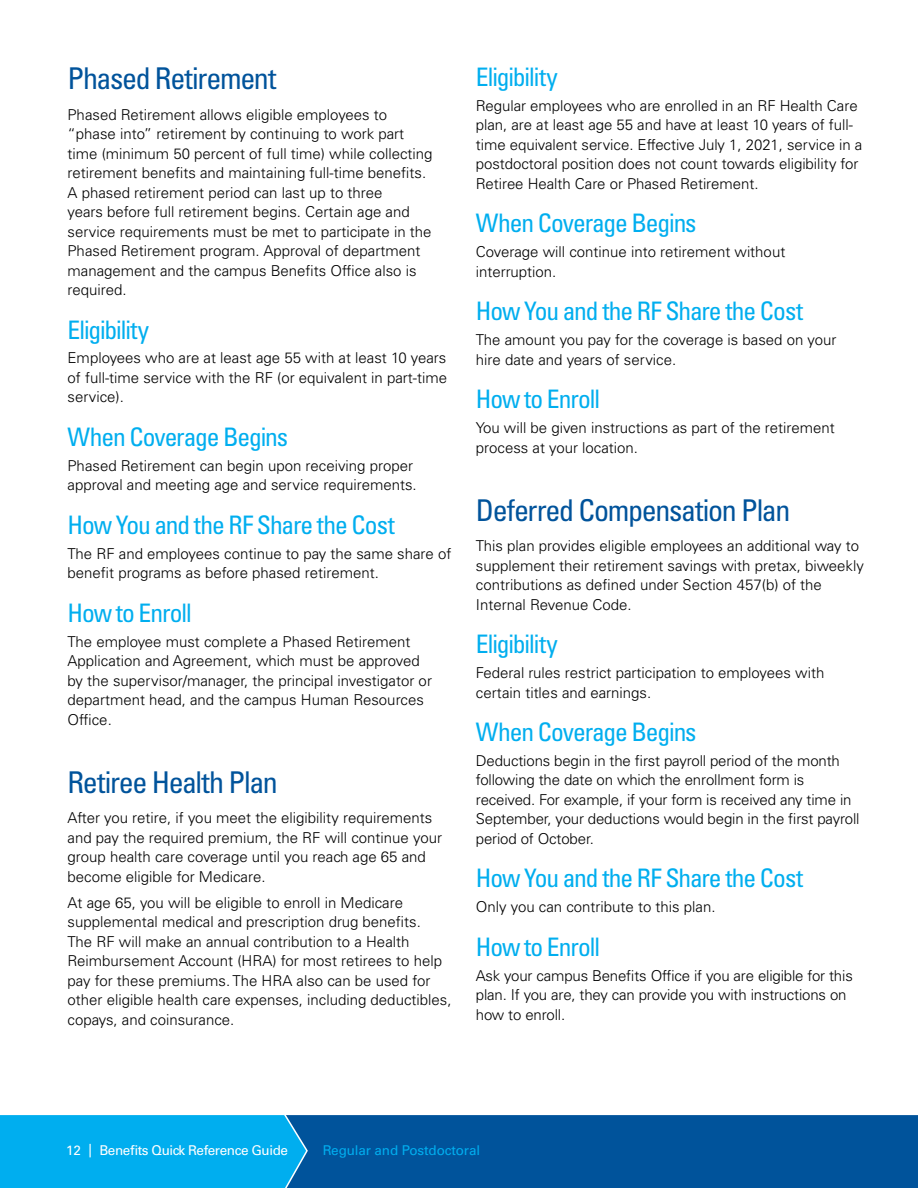
<style>
.page{position:relative;width:918px;height:1188px;background:#fff}
.page>*{position:absolute;margin:0;border:0;box-sizing:border-box;transform-origin:0 0}
.t1{font:condensed 30px "Univers LT Std";letter-spacing:-.045em;color:#00539b}
.t2{font:condensed 25.5px "Univers LT Std";letter-spacing:-.04em;color:#00aeef}
.t3{font:300 15px/19.5px "Univers LT Std";color:#000}
.t4{font:13.5px "Univers LT Std";letter-spacing:-.03em;color:#fff}
.t5{font:13.5px "Univers LT Std";letter-spacing:-.01em;color:#00aeef}
</style>
<div class="page">
<div style="left:309px;top:1115px;width:609px;height:73px;background:#00539b"></div>
<div style="left:0;top:1115px;width:309px;height:73px;background:#00aeef"></div>
<h1 class="t1" style="left:68px;top:60px;width:211px">Phased Retirement</h1>
<p class="t3" style="left:68px;top:104px;width:367px">Phased Retirement allows eligible employees to “phase into” retirement by continuing to work part time (minimum 50 percent of full time) while collecting retirement benefits and maintaining full-time benefits.<br>A phased retirement period can last up to three<br>years before full retirement begins. Certain age and service requirements must be met to participate in the Phased Retirement program. Approval of department management and the campus Benefits Office also is required.</p>
<h2 class="t2" style="left:68px;top:313px;width:83px">Eligibility</h2>
<p class="t3" style="left:68px;top:348px;width:381px;text-align:justify">Employees who are at least age 55 with at least 10 years of full-time service with the RF (or equivalent in part-time service).</p>
<h2 class="t2" style="left:68px;top:421px;width:222px">When Coverage Begins</h2>
<p class="t3" style="left:68px;top:456px;width:351px">Phased Retirement can begin upon receiving proper approval and meeting age and service requirements.</p>
<h2 class="t2" style="left:68px;top:509px;width:329px">How You and the RF Share the Cost</h2>
<p class="t3" style="left:68px;top:544px;width:385px">The RF and employees continue to pay the same share of benefit programs as before phased retirement.</p>
<h2 class="t2" style="left:68px;top:597px;width:126px">How to Enroll</h2>
<p class="t3" style="left:68px;top:632px;width:366px">The employee must complete a Phased Retirement Application and Agreement, which must be approved by the supervisor/manager, the principal investigator or department head, and the campus Human Resources Office.</p>
<h1 class="t1" style="left:68px;top:763px;width:212px">Retiree Health Plan</h1>
<p class="t3" style="left:68px;top:808px;width:376px">After you retire, if you meet the eligibility requirements and pay the required premium, the RF will continue your group health care coverage until you reach age 65 and become eligible for Medicare.</p>
<p class="t3" style="left:68px;top:893px;width:386px">At age 65, you will be eligible to enroll in Medicare supplemental medical and prescription drug benefits.<br>The RF will make an annual contribution to a Health Reimbursement Account (HRA) for most retirees to help pay for these premiums. The HRA also can be used for other eligible health care expenses, including deductibles, copays, and coinsurance.</p>
<h2 class="t2" style="left:476px;top:61px;width:83px">Eligibility</h2>
<p class="t3" style="left:476px;top:96px;width:388px">Regular employees who are enrolled in an RF Health Care plan, are at least age 55 and have at least 10 years of full&shy;time equivalent service. Effective July 1, 2021, service in a postdoctoral position does not count towards eligibility for Retiree Health Care or Phased Retirement.</p>
<h2 class="t2" style="left:476px;top:207px;width:222px">When Coverage Begins</h2>
<p class="t3" style="left:476px;top:242px;width:311px">Coverage will continue into retirement without interruption.</p>
<h2 class="t2" style="left:476px;top:295px;width:329px">How You and the RF Share the Cost</h2>
<p class="t3" style="left:476px;top:330px;width:362px">The amount you pay for the coverage is based on your hire date and years of service.</p>
<h2 class="t2" style="left:476px;top:383px;width:126px">How to Enroll</h2>
<p class="t3" style="left:476px;top:418px;width:361px">You will be given instructions as part of the retirement process at your location.</p>
<h1 class="t1" style="left:476px;top:491px;width:316px">Deferred Compensation Plan</h1>
<p class="t3" style="left:476px;top:536px;width:390px">This plan provides eligible employees an additional way to supplement their retirement savings with pretax, biweekly contributions as defined under Section 457(b) of the Internal Revenue Code.</p>
<h2 class="t2" style="left:476px;top:628px;width:83px">Eligibility</h2>
<p class="t3" style="left:476px;top:663px;width:350px">Federal rules restrict participation to employees with certain titles and earnings.</p>
<h2 class="t2" style="left:476px;top:716px;width:222px">When Coverage Begins</h2>
<p class="t3" style="left:476px;top:751px;width:385px">Deductions begin in the first payroll period of the month following the date on which the enrollment form is received. For example, if your form is received any time in September, your deductions would begin in the first payroll period of October.</p>
<h2 class="t2" style="left:476px;top:862px;width:329px">How You and the RF Share the Cost</h2>
<p class="t3" style="left:476px;top:897px;width:241px">Only you can contribute to this plan.</p>
<h2 class="t2" style="left:476px;top:931px;width:126px">How to Enroll</h2>
<p class="t3" style="left:476px;top:966px;width:378px">Ask your campus Benefits Office if you are eligible for this plan. If you are, they can provide you with instructions on how to enroll.</p>
<p class="t4" style="left:66px;top:1142px;width:224px">12 | Benefits Quick Reference Guide</p>
<p class="t5" style="left:323px;top:1142px;width:159px">Regular and Postdoctoral</p>
</div>
